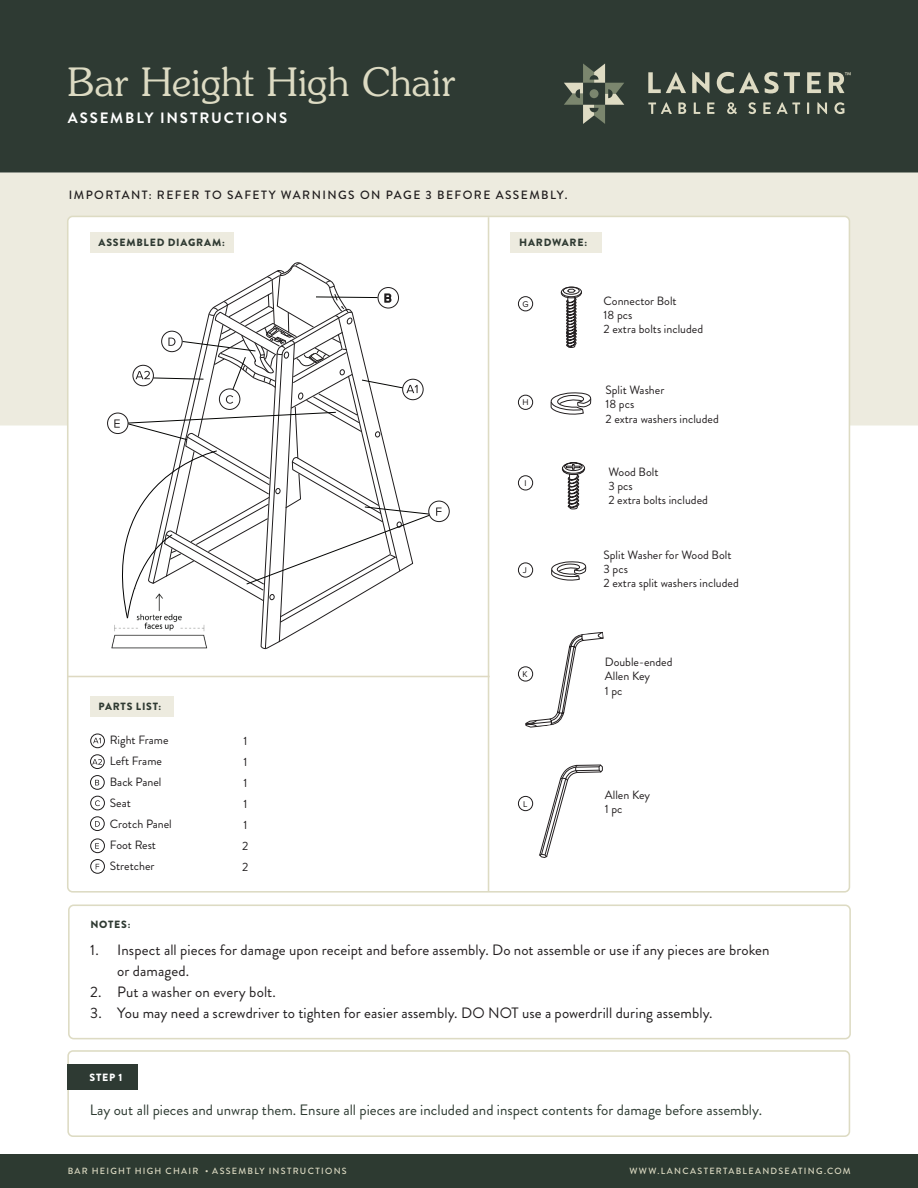
<style>
.page{position:relative;width:918px;height:1188px;background:#fff}
.page>*{position:absolute;margin:0;border:0;box-sizing:border-box;transform-origin:0 0}
.t1{font:300 39px "Souvenir";color:#dddbc3}
.t2{font:15px/21px "Brandon Grotesque";letter-spacing:.005em;color:#231f20}
.t3{font:15px "Brandon Grotesque";color:#2d3a31}
.t4{font:15px "Brandon Grotesque";letter-spacing:.005em;color:#201d1e}
.t5{font:700 15px "Brandon Grotesque";letter-spacing:.125em;color:#fff}
.t6{font:12px/14.4px "Brandon Grotesque";color:#231f20}
.t7{font:12px/21px "Brandon Grotesque";color:#201d1e}
.t8{font:500 12px "Brandon Grotesque";letter-spacing:.12em;color:#201d1e}
.t9{font:900 10.5px "Brandon Grotesque";letter-spacing:.075em;color:#2f3a32}
.t10{font:900 10.5px "Brandon Grotesque";color:#fff}
.t11{font:500 9px "Brandon Grotesque";letter-spacing:.14em;color:#dddbc3}
.t12{font:8.7px "Proxima Nova";color:#201d1e}
</style>
<div class="page">
<div style="left:0;top:0;width:918px;height:173px;background:#2e3a33"></div>
<div style="left:0;top:1154px;width:918px;height:34px;background:#2d3a31"></div>
<svg style="left:648px;top:72px;width:38px;height:21px"></svg>
<svg style="left:692px;top:72px;width:17px;height:21px"></svg>
<svg style="left:717px;top:72px;width:83px;height:21px"></svg>
<svg style="left:807px;top:72px;width:14px;height:21px"></svg>
<svg style="left:648px;top:102px;width:24px;height:12px"></svg>
<svg style="left:678px;top:102px;width:8px;height:12px"></svg>
<svg style="left:694px;top:102px;width:6px;height:12px"></svg>
<svg style="left:707px;top:102px;width:7px;height:12px"></svg>
<svg style="left:727px;top:102px;width:10px;height:12px"></svg>
<svg style="left:748px;top:102px;width:8px;height:12px"></svg>
<svg style="left:763px;top:102px;width:8px;height:12px"></svg>
<svg style="left:777px;top:102px;width:23px;height:12px"></svg>
<svg style="left:807px;top:102px;width:2px;height:12px"></svg>
<svg style="left:817px;top:102px;width:10px;height:12px"></svg>
<svg style="left:834px;top:102px;width:10px;height:12px"></svg>
<svg style="left:829px;top:72px;width:22px;height:21px"></svg>
<svg style="left:564px;top:63px;width:60px;height:61px"></svg>
<div style="left:0;top:173px;width:918px;height:253px;background:#edebdf"></div>
<div style="left:68px;top:216px;width:781px;height:676px;background:#fff;border-radius:5px"></div>
<hr style="left:488px;top:217px;width:1px;height:674px;background:#dddbc3">
<div style="left:67px;top:1050px;width:783px;height:87px;border:2px solid #dddbc3;border-radius:5px"></div>
<div style="left:67px;top:1064px;width:71px;height:26px;background:#2e3a33"></div>
<svg style="left:560px;top:286px;width:22px;height:62px"></svg>
<svg style="left:550px;top:392px;width:42px;height:23px"></svg>
<svg style="left:551px;top:561px;width:36px;height:20px"></svg>
<svg style="left:539px;top:764px;width:64px;height:94px"></svg>
<svg style="left:561px;top:462px;width:25px;height:48px"></svg>
<svg style="left:241px;top:335px;width:298px;height:802px"></svg>
<div style="left:429px;top:501px;width:20px;height:21px;background:#fff;border-radius:50%"></div>
<div style="left:428px;top:501px;width:22px;height:21px;border:1px solid #201d1e;border-radius:50%"></div>
<svg style="left:107px;top:262px;width:335px;height:387px"></svg>
<hr style="left:67px;top:676px;width:423px;height:1px;background:#ded9c2">
<div style="left:69px;top:905px;width:781px;height:134px;background:#fff;border-radius:5px"></div>
<div style="left:68px;top:905px;width:783px;height:134px;border:2px solid #dddbc3;border-radius:5px"></div>
<svg style="left:525px;top:632px;width:79px;height:96px"></svg>
<div style="left:90px;top:232px;width:144px;height:20px;background:#edebdf"></div>
<div style="left:90px;top:696px;width:84px;height:21px;background:#edebdf"></div>
<div style="left:511px;top:232px;width:91px;height:20px;background:#edebdf"></div>
<div style="left:90px;top:734px;width:15px;height:14px;border:1px solid #201d1e;border-radius:50%"></div>
<svg style="left:93px;top:738px;width:8px;height:5px"></svg>
<div style="left:90px;top:754px;width:15px;height:15px;border:1px solid #201d1e;border-radius:50%"></div>
<svg style="left:92px;top:759px;width:10px;height:6px"></svg>
<div style="left:90px;top:775px;width:15px;height:15px;border:1px solid #201d1e;border-radius:50%"></div>
<svg style="left:95px;top:780px;width:4px;height:5px"></svg>
<div style="left:90px;top:796px;width:15px;height:14px;border:1px solid #201d1e;border-radius:50%"></div>
<svg style="left:95px;top:800px;width:5px;height:6px"></svg>
<div style="left:90px;top:816px;width:15px;height:15px;border:1px solid #201d1e;border-radius:50%"></div>
<svg style="left:95px;top:821px;width:5px;height:6px"></svg>
<div style="left:90px;top:839px;width:15px;height:14px;border:1px solid #201d1e;border-radius:50%"></div>
<svg style="left:95px;top:843px;width:4px;height:6px"></svg>
<div style="left:90px;top:859px;width:15px;height:15px;border:1px solid #201d1e;border-radius:50%"></div>
<div style="left:518px;top:296px;width:15px;height:15px;border:1px solid #201d1e;border-radius:50%"></div>
<div style="left:518px;top:395px;width:15px;height:15px;border:1px solid #201d1e;border-radius:50%"></div>
<div style="left:518px;top:475px;width:15px;height:15px;border:1px solid #201d1e;border-radius:50%"></div>
<div style="left:518px;top:563px;width:15px;height:15px;border:1px solid #201d1e;border-radius:50%"></div>
<div style="left:518px;top:666px;width:15px;height:15px;border:1px solid #201d1e;border-radius:50%"></div>
<div style="left:518px;top:796px;width:15px;height:15px;border:1px solid #201d1e;border-radius:50%"></div>
<h1 class="t1" style="left:68px;top:59px;width:389px">Bar Height High Chair</h1>
<p class="t5" style="left:68px;top:108px;width:221px">ASSEMBLY INSTRUCTIONS</p>
<p class="t8" style="left:69px;top:187px;width:500px">IMPORTANT: REFER TO SAFETY WARNINGS ON PAGE 3 BEFORE ASSEMBLY.</p>
<p class="t9" style="left:99px;top:235px;width:128px">ASSEMBLED DIAGRAM:</p>
<p class="t9" style="left:519px;top:235px;width:69px">HARDWARE:</p>
<p class="t12" style="left:522px;top:297px;width:8px">G</p>
<p class="t6" style="left:604px;top:294px;width:101px">Connector Bolt<br>18 pcs<br>2 extra bolts included</p>
<p class="t9" style="left:99px;top:699px;width:64px">PARTS LIST:</p>
<p class="t7" style="left:110px;top:730px;width:63px">Right Frame<br>Left Frame<br>Back Panel<br>Seat<br>Crotch Panel<br>Foot Rest<br>Stretcher</p>
<p class="t7" style="left:242px;top:731px;width:8px;text-align:justify">1<br>1<br>1<br>1<br>1<br>2<br>2</p>
<p class="t12" style="left:522px;top:396px;width:8px">H</p>
<p class="t12" style="left:524px;top:477px;width:4px">I</p>
<p class="t12" style="left:523px;top:564px;width:6px">J</p>
<p class="t12" style="left:522px;top:668px;width:7px">K</p>
<p class="t6" style="left:606px;top:383px;width:115px">Split Washer<br>18 pcs<br>2 extra washers included</p>
<p class="t6" style="left:608px;top:464px;width:101px">Wood Bolt<br>3 pcs<br>2 extra bolts included</p>
<p class="t6" style="left:604px;top:547px;width:137px">Split Washer for Wood Bolt<br>3 pcs<br>2 extra split washers included</p>
<p class="t6" style="left:605px;top:655px;width:69px">Double-ended<br>Allen Key<br>1 pc</p>
<p class="t12" style="left:523px;top:797px;width:6px">L</p>
<p class="t6" style="left:605px;top:788px;width:47px">Allen Key<br>1 pc</p>
<p class="t9" style="left:90px;top:917px;width:42px">NOTES:</p>
<p class="t2" style="left:117px;top:939px;width:654px;text-indent:-27px">1. Inspect all pieces for damage upon receipt and before assembly. Do not assemble or use if any pieces are broken or damaged.</p>
<p class="t2" style="left:90px;top:981px;width:187px">2. Put a washer on every bolt.</p>
<p class="t4" style="left:90px;top:1002px;width:624px">3. You may need a screwdriver to tighten for easier assembly. DO NOT use a powerdrill during assembly.</p>
<p class="t10" style="left:89px;top:1070px;width:35px">STEP 1</p>
<p class="t3" style="left:90px;top:1100px;width:674px">Lay out all pieces and unwrap them. Ensure all pieces are included and inspect contents for damage before assembly.</p>
<p class="t11" style="left:68px;top:1164px;width:281px">BAR HEIGHT HIGH CHAIR • ASSEMBLY INSTRUCTIONS</p>
<p class="t11" style="left:629px;top:1164px;width:223px">WWW.LANCASTERTABLEANDSEATING.COM</p>
</div>
